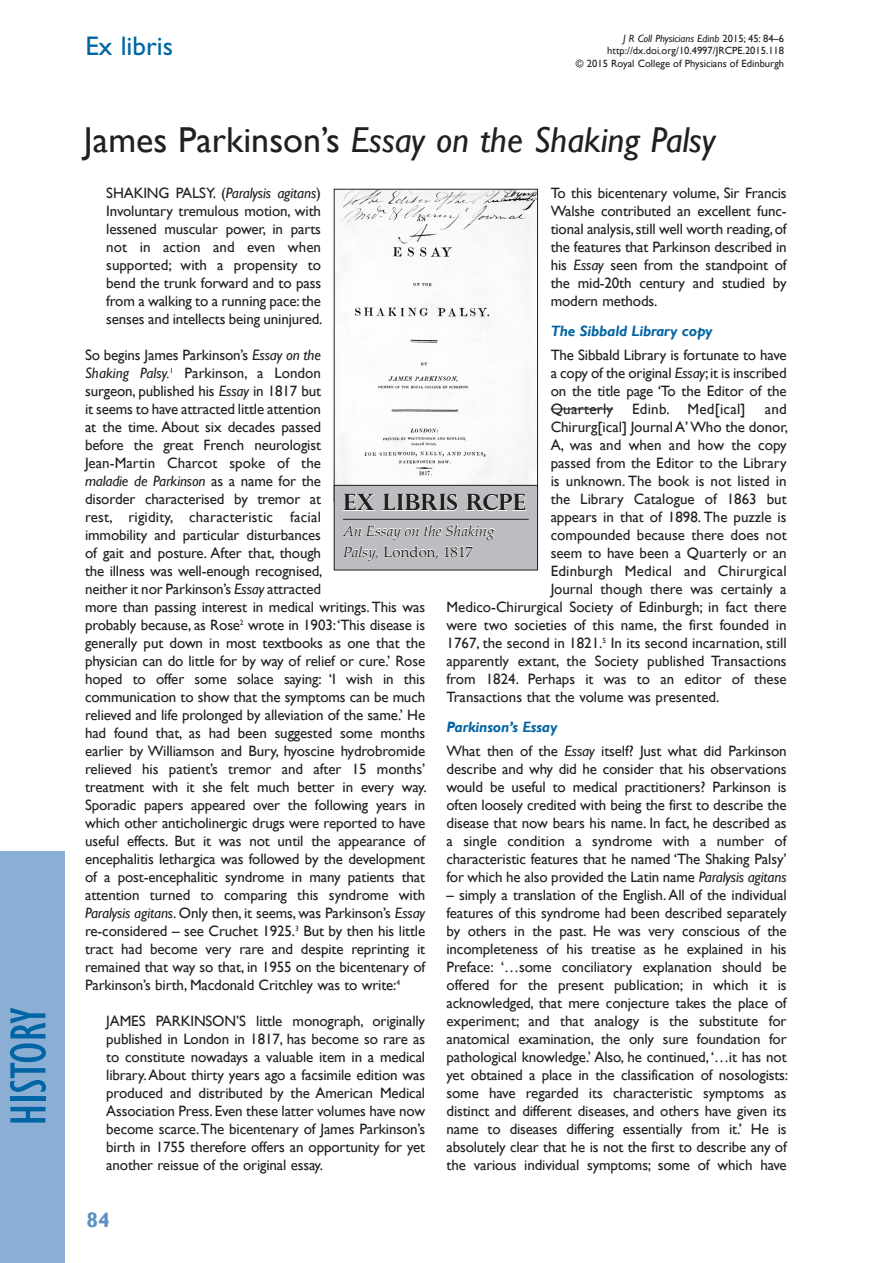
<style>
.page{position:relative;width:893px;height:1263px;background:#fff}
.page>*{position:absolute;margin:0;border:0;box-sizing:border-box;transform-origin:0 0}
.t1{font:condensed 52.5px "Gill Sans";color:#0065a4}
.Article_heading{font:italic 36px "Gill Sans";color:#231f20}
.Tag_line{font:27px "Gill Sans";color:#0065a4}
.t2{font:700 22.5px "Perpetua Titling";color:#231f20}
.t3{font:700 21px "Gill Sans";color:#5a90c2}
.Text_-_body_text{font:15px/18px "Gill Sans";letter-spacing:-.01em;color:#231f20;text-align:justify}
.Indented_body_text{font:15px/18px "Gill Sans";letter-spacing:-.01em;color:#231f20;text-align:justify}
.Text_-_body_text-2{font:15px "Gill Sans";letter-spacing:.015em;color:#231f20}
.Text_-_heading_2{font:italic 700 15px "Gill Sans";letter-spacing:-.01em;color:#0065a4}
.t4{font:italic 15px/21px "Palatino Linotype";color:#231f20}
.t5{font:10.5px "Gill Sans";color:#231f20}
.t6{font:italic 10.5px "Gill Sans";color:#231f20}
.s1{font-style:normal}
.s2{font-style:italic}
</style>
<div class="page">
<div style="left:0;top:851px;width:65px;height:412px;background:#8baed4"></div>
<hr style="left:551px;top:409px;width:62px;height:1px;background:#231f20">
<img style="left:336px;top:191px;width:200px;height:294px">
<div style="left:334px;top:189px;width:204px;height:313px;border:1px solid #231f20"></div>
<div style="left:334px;top:485px;width:203px;height:85px;background:#bcbdc0"></div>
<hr style="left:343px;top:519px;width:186px;height:1px;background:#231f20">
<svg style="left:343px;top:493px;width:32px;height:18px"></svg>
<svg style="left:382px;top:493px;width:76px;height:18px"></svg>
<svg style="left:465px;top:493px;width:61px;height:18px"></svg>
<svg style="left:342px;top:524px;width:153px;height:38px"></svg>
<div style="left:334px;top:485px;width:204px;height:85px;border:1px solid #231f20"></div>
<p class="t1" style="left:-3px;top:1126px;width:120px;rotate:-90deg">HISTORY</p>
<p class="Tag_line" style="left:85px;top:30px;width:89px">Ex libris</p>
<p class="t6" style="left:623px;top:32px;width:162px">J R Coll Physicians Edinb <span class="s1">2015; 45: 84–6</span></p>
<p class="t5" style="left:607px;top:45px;width:178px">http://dx.doi.org/10.4997/JRCPE.2015.118</p>
<p class="t5" style="left:576px;top:57px;width:210px">© 2015 Royal College of Physicians of Edinburgh</p>
<p class="Article_heading" style="left:84px;top:119px;width:633px"><span class="s1">James Parkinson’s</span> Essay on the Shaking Palsy</p>
<p class="Indented_body_text" style="left:106px;top:184px;width:218px">SHAKING PALSY. (<span class="s2">Paralysis agitans</span>)<br>Involuntary tremulous motion, with lessened muscular power, in parts not in action and even when supported; with a propensity to bend the trunk forward and to pass from a walking to a running pace: the senses and intellects being uninjured.</p>
<p class="Text_-_body_text" style="left:85px;top:346px;width:343px;text-align:left">So begins James Parkinson’s <span class="s2">Essay on the<br>Shaking Palsy.</span><sup>1</sup> Parkinson, a London<br>surgeon, published his <span class="s2">Essay</span> in 1817 but<br>it seems to have attracted little attention<br>at the time. About six decades passed<br>before the great French neurologist<br>Jean-Martin Charcot spoke of the<br><span class="s2">maladie de Parkinson</span> as a name for the<br>disorder characterised by tremor at<br>rest, rigidity, characteristic facial<br>immobility and particular disturbances<br>of gait and posture. After that, though<br>the illness was well-enough recognised,<br>neither it nor Parkinson’s <span class="s2">Essay</span> attracted<br>more than passing interest in medical writings. This was probably because, as Rose<sup>2</sup> wrote in 1903: ‘This disease is generally put down in most textbooks as one that the physician can do little for by way of relief or cure.’ Rose hoped to offer some solace saying: ‘I wish in this communication to show that the symptoms can be much relieved and life prolonged by alleviation of the same.’ He had found that, as had been suggested some months earlier by Williamson and Bury, hyoscine hydrobromide relieved his patient’s tremor and after 15 months’ treatment with it she felt much better in every way.<br>Sporadic papers appeared over the following years in which other anticholinergic drugs were reported to have useful effects. But it was not until the appearance of encephalitis lethargica was followed by the development of a post-encephalitic syndrome in many patients that attention turned to comparing this syndrome with <span class="s2">Paralysis agitans</span>. Only then, it seems, was Parkinson’s <span class="s2">Essay </span>re-considered – see Cruchet 1925.<sup>3</sup> But by then his little tract had become very rare and despite reprinting it remained that way so that, in 1955 on the bicentenary of Parkinson’s birth, Macdonald Critchley was to write:<sup>4</sup></p>
<p class="Indented_body_text" style="left:106px;top:1012px;width:320px">JAMES PARKINSON’S little monograph, originally published in London in 1817, has become so rare as to constitute nowadays a valuable item in a medical library. About thirty years ago a facsimile edition was produced and distributed by the American Medical Association Press. Even these latter volumes have now become scarce. The bicentenary of James Parkinson’s birth in 1755 therefore offers an opportunity for yet another reissue of the original essay.</p>
<p class="Text_-_body_text" style="left:551px;top:184px;width:238px">To this bicentenary volume, Sir Francis Walshe contributed an excellent func&shy;tional analysis, still well worth reading, of the features that Parkinson described in his <span class="s2">Essay</span> seen from the standpoint of the mid-20th century and studied by modern methods.</p>
<p class="Text_-_heading_2" style="left:551px;top:322px;width:163px">The Sibbald Library copy</p>
<p class="Text_-_body_text" style="left:551px;top:346px;width:237px">The Sibbald Library is fortunate to have a copy of the original <span class="s2">Essay</span>; it is inscribed on the title page ‘To the Editor of the Quarterly</p>
<p class="Text_-_body_text-2" style="left:632px;top:400px;width:115px">Edinb. Med[ical]</p>
<p class="Text_-_body_text" style="left:765px;top:400px;width:24px">and</p>
<p class="Text_-_body_text" style="left:551px;top:418px;width:239px">Chirurg[ical] Journal A’ Who the donor,</p>
<p class="Text_-_body_text" style="left:551px;top:436px;width:237px">A, was and when and how the copy</p>
<p class="Text_-_body_text" style="left:551px;top:454px;width:237px">passed from the Editor to the Library</p>
<p class="Text_-_body_text" style="left:551px;top:472px;width:237px">is unknown. The book is not listed in</p>
<p class="Text_-_body_text" style="left:551px;top:490px;width:237px">the Library Catalogue of 1863 but</p>
<p class="Text_-_body_text" style="left:551px;top:508px;width:237px">appears in that of 1898. The puzzle is</p>
<p class="Text_-_body_text" style="left:551px;top:526px;width:237px">compounded because there does not</p>
<p class="Text_-_body_text" style="left:551px;top:544px;width:238px">seem to have been a Quarterly or an</p>
<p class="Text_-_body_text-2" style="left:551px;top:562px;width:237px">Edinburgh Medical and Chirurgical</p>
<p class="Text_-_body_text" style="left:551px;top:580px;width:237px">Journal though there was certainly a</p>
<p class="Text_-_body_text" style="left:446px;top:598px;width:342px">Medico-Chirurgical Society of Edinburgh; in fact there</p>
<p class="Text_-_body_text" style="left:446px;top:616px;width:342px">were two societies of this name, the first founded in</p>
<p class="Text_-_body_text" style="left:446px;top:634px;width:342px">1767, the second in 1821.<sup>5</sup> In its second incarnation, still</p>
<p class="Text_-_body_text" style="left:446px;top:652px;width:342px">apparently extant, the Society published Transactions</p>
<p class="Text_-_body_text" style="left:446px;top:670px;width:342px">from 1824. Perhaps it was to an editor of these</p>
<p class="Text_-_body_text" style="left:446px;top:688px;width:275px">Transactions that the volume was presented.</p>
<p class="Text_-_heading_2" style="left:446px;top:718px;width:112px">Parkinson’s Essay</p>
<p class="Text_-_body_text" style="left:446px;top:742px;width:342px">What then of the <span class="s2">Essay</span> itself? Just what did Parkinson describe and why did he consider that his observations would be useful to medical practitioners? Parkinson is often loosely credited with being the first to describe the disease that now bears his name. In fact, he described as a single condition a syndrome with a number of characteristic features that he named ‘The Shaking Palsy’ for which he also provided the Latin name <span class="s2">Paralysis agitans</span></p>
<p class="Text_-_body_text" style="left:446px;top:886px;width:343px">– simply a translation of the English. All of the individual features of this syndrome had been described separately by others in the past. He was very conscious of the incompleteness of his treatise as he explained in his Preface: ‘…some conciliatory explanation should be offered for the present publication; in which it is acknowledged, that mere conjecture takes the place of experiment; and that analogy is the substitute for anatomical examination, the only sure foundation for pathological knowledge.’ Also, he continued, ‘…it has not yet obtained a place in the classification of nosologists: some have regarded its characteristic symptoms as distinct and different diseases, and others have given its name to diseases differing essentially from it.’ He is absolutely clear that he is not the first to describe any of the various individual symptoms; some of which have</p>
<p class="t2" style="left:343px;top:488px;width:184px">EX LIBRIS RCPE</p>
<p class="t4" style="left:343px;top:519px;width:153px">An Essay on the Shaking<br>Palsy, <span class="s1">London, 1817</span></p>
<p class="t3" style="left:87px;top:1207px;width:25px">84</p>
</div>
